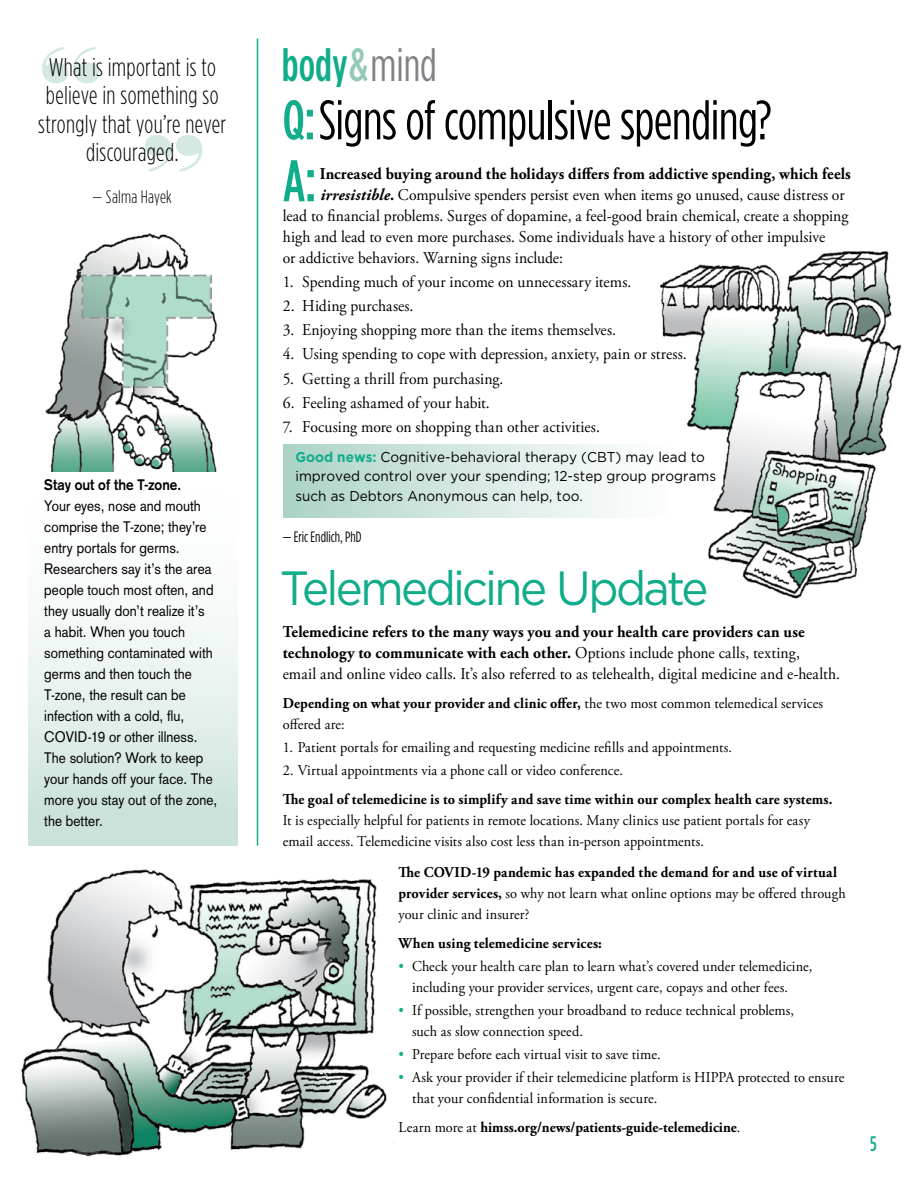
<style>
.page{position:relative;width:918px;height:1188px;background:#fff}
.page>*{position:absolute;margin:0;border:0;box-sizing:border-box;transform-origin:0 0}
.t1{font:90px "Bodoni Poster";color:#d5e8e2;scale:.95 1}
.t2{font:500 58.5px "Gotham Condensed";color:#11ac8a;scale:.95 1}
.t3{font:55.5px "Gotham Condensed";letter-spacing:-.01em;color:#000;scale:.95 1}
.t4{font:48px "Gotham";letter-spacing:-.06em;color:#11ac8a;scale:.95 1}
.t5{font:500 46.5px "Gotham Condensed";color:#11ac8a;scale:.95 1}
.t6{font:300 25.5px/28.5px "Gotham Condensed";letter-spacing:.01em;color:#000;text-align:center;scale:.95 1}
.t7{font:500 21px "Gotham Condensed";color:#11ac8a;scale:.95 1}
.t8{font:300 18px "Gotham Condensed";letter-spacing:.015em;color:#000;scale:.95 1}
.t9{font:16.5px/21px "Adobe Garamond Pro";letter-spacing:.005em;color:#000;scale:.95 1}
.t10{font:700 16.5px "Adobe Garamond Pro";letter-spacing:.01em;color:#000;scale:.95 1}
.t11{font:15px/21px "Adobe Garamond Pro";letter-spacing:.005em;color:#000;scale:.95 1}
.t12{font:15px/21px "Akzidenz Grotesk";letter-spacing:.005em;color:#000;scale:.9 1}
.t13{font:700 15px/21px "Adobe Garamond Pro";letter-spacing:.01em;color:#000;scale:.95 1}
.t14{font:700 15px "Akzidenz Grotesk";letter-spacing:.005em;color:#000;scale:.9 1}
.t15{font:15px "Gotham Condensed";letter-spacing:.005em;color:#000;scale:.95 1}
.t16{font:14.25px/19.5px "Gotham";color:#000;scale:.95 1}
.s1{color:#94c9b8}
.s2{font-weight:400;color:#808285}
.s3{font-weight:500;color:#11ac8a}
.s4{font-weight:700;font-style:italic}
.s5{font-weight:700}
.s6{font-weight:700;color:#11ac8a}
.s7{font-weight:400}
.s8{color:#11ac8a}
</style>
<div class="page">
<hr style="left:257px;top:38px;width:1px;height:808px;background:#11ac8a">
<img style="left:660px;top:251px;width:242px;height:348px">
<img style="left:45px;top:233px;width:173px;height:228px">
<div style="left:28px;top:461px;width:210px;height:385px;background:linear-gradient(to bottom,#fffefe,#d2e6e0)"></div>
<div style="left:284px;top:444px;width:385px;height:73px;background:linear-gradient(to right,#aed3c7,#fff)"></div>
<img style="left:21px;top:869px;width:374px;height:288px">
<p class="t1" style="left:40px;top:24px;width:66px">“</p>
<p class="t6" style="left:49px;top:52px;width:177px">What is important is to</p>
<p class="t6" style="left:46px;top:81px;width:183px">believe in something so</p>
<p class="t1" style="left:143px;top:112px;width:66px">”</p>
<p class="t6" style="left:38px;top:109px;width:199px">strongly that you’re never discouraged.</p>
<p class="t8" style="left:93px;top:187px;width:85px">— Salma Hayek</p>
<p class="t14" style="left:44px;top:476px;width:154px">Stay out of the T-zone.</p>
<p class="t12" style="left:44px;top:495px;width:194px">Your eyes, nose and mouth comprise the T-zone; they’re entry portals for germs.<br>Researchers say it’s the area people touch most often, and they usually don’t realize it’s<br>a habit. When you touch something contaminated with germs and then touch the<br>T-zone, the result can be infection with a cold, fu,<br>COVID-19 or other illness.<br>The solution? Work to keep your hands off your face. The more you stay out of the zone, the better.</p>
<p class="t5" style="left:282px;top:38px;width:165px">body<span class="s1">&amp;</span><span class="s2">mind</span></p>
<p class="t3" style="left:283px;top:88px;width:516px"><span class="s3">Q:</span>Signs of compulsive spending?</p>
<p class="t2" style="left:283px;top:147px;width:37px">A:</p>
<p class="t10" style="left:320px;top:164px;width:561px">Increased buying around the holidays difers from addictive spending, which feels</p>
<p class="t9" style="left:320px;top:184px;width:553px"><span class="s4">irresistible</span><span class="s5">.</span> Compulsive spenders persist even when items go unused, cause distress or</p>
<p class="t9" style="left:283px;top:205px;width:597px">lead to fnancial problems. Surges of dopamine, a feel-good brain chemical, create a shopping</p>
<p class="t9" style="left:283px;top:226px;width:573px">high and lead to even more purchases. Some individuals have a history of other impulsive</p>
<p class="t9" style="left:283px;top:247px;width:297px">or addictive behaviors. Warning signs include:</p>
<p class="t9" style="left:283px;top:272px;width:368px">1. Spending much of your income on unnecessary items.</p>
<p class="t9" style="left:283px;top:296px;width:139px">2. Hiding purchases.</p>
<p class="t9" style="left:283px;top:320px;width:352px">3. Enjoying shopping more than the items themselves.</p>
<p class="t9" style="left:283px;top:344px;width:427px">4. Using spending to cope with depression, anxiety, pain or stress.</p>
<p class="t9" style="left:283px;top:369px;width:234px">5. Getting a thrill from purchasing.</p>
<p class="t9" style="left:283px;top:393px;width:220px">6. Feeling ashamed of your habit.</p>
<p class="t9" style="left:283px;top:417px;width:335px">7. Focusing more on shopping than other activities.</p>
<p class="t16" style="left:296px;top:446px;width:444px"><span class="s6">Good news:</span> Cognitive-behavioral therapy (CBT) may lead to improved control over your spending; 12-step group programs such as Debtors Anonymous can help, too.</p>
<p class="t15" style="left:283px;top:528px;width:85px">— Eric Endlich, PhD</p>
<p class="t4" style="left:280px;top:558px;width:453px">Telemedicine Update</p>
<p class="t9" style="left:283px;top:622px;width:588px"><span class="s5">Telemedicine refers to the many ways you and your health care providers can use technology to communicate with each other.</span> Options include phone calls, texting,<br>email and online video calls. It’s also referred to as telehealth, digital medicine and e-health.</p>
<p class="t11" style="left:283px;top:693px;width:570px"><span class="s5">Depending on what your provider and clinic ofer,</span> the two most common telemedical services ofered are:</p>
<p class="t11" style="left:283px;top:737px;width:474px">1. Patient portals for emailing and requesting medicine reflls and appointments.</p>
<p class="t11" style="left:283px;top:760px;width:360px">2. Virtual appointments via a phone call or video conference.</p>
<p class="t13" style="left:283px;top:789px;width:580px">Te goal of telemedicine is to simplify and save time within our complex health care systems.</p>
<p class="t11" style="left:283px;top:810px;width:556px">It is especially helpful for patients in remote locations. Many clinics use patient portals for easy email access. Telemedicine visits also cost less than in-person appointments.</p>
<p class="t13" style="left:399px;top:862px;width:472px">Te COVID-19 pandemic has expanded the demand for and use of virtual provider services, <span class="s7">so why not learn what online options may be ofered through your clinic and insurer?</span></p>
<p class="t13" style="left:399px;top:933px;width:216px">When using telemedicine services:</p>
<p class="t11" style="left:412px;top:956px;width:423px;text-indent:-13px"><span class="s8">•</span> Check your health care plan to learn what’s covered under telemedicine, including your provider services, urgent care, copays and other fees.</p>
<p class="t11" style="left:412px;top:1000px;width:404px;text-indent:-13px"><span class="s8">•</span> If possible, strengthen your broadband to reduce technical problems, such as slow connection speed.</p>
<p class="t11" style="left:399px;top:1044px;width:277px"><span class="s8">•</span> Prepare before each virtual visit to save time.</p>
<p class="t11" style="left:412px;top:1067px;width:457px;text-indent:-13px"><span class="s8">•</span> Ask your provider if their telemedicine platform is HIPPA protected to ensure that your confdential information is secure.</p>
<p class="t13" style="left:399px;top:1117px;width:361px"><span class="s7">Learn more at</span> himss.org/news/patients-guide-telemedicine<span class="s7">.</span></p>
<p class="t7" style="left:870px;top:1131px;width:8px">5</p>
</div>
